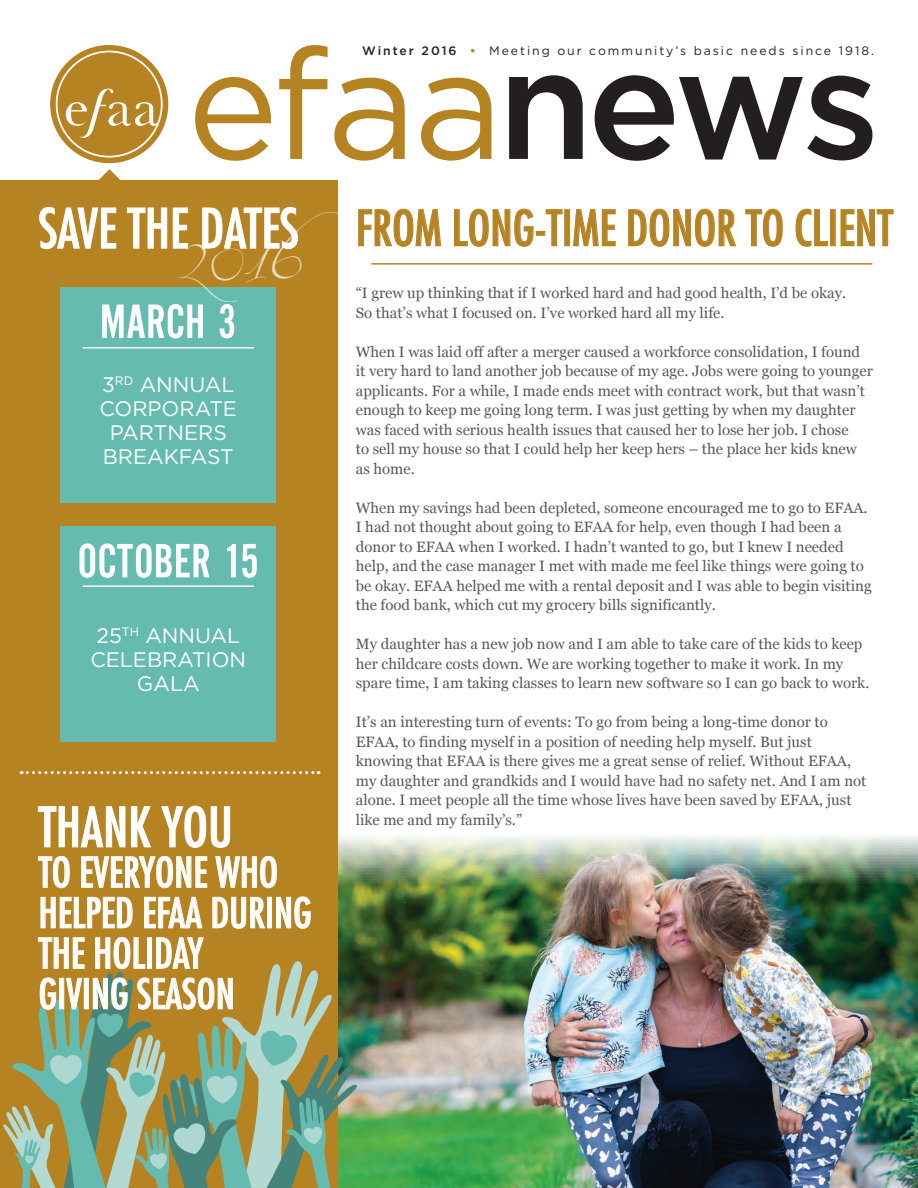
<style>
.page{position:relative;width:918px;height:1188px;background:#fff}
.page>*{position:absolute;margin:0;border:0;box-sizing:border-box;transform-origin:0 0}
.t1{font:155.1px "Gotham";color:#b68322}
.t2{font:condensed 53.25px "Futura Std";color:#fff}
.t3{font:50.1px "Alternate Gothic EFCEOP No Two";color:#fff}
.t4{font:condensed 47.85px "Futura Std";color:#b68322}
.t5{font:condensed 40.5px/40.5px "Futura Std";color:#fff}
.t6{font:39px "Beforethe Rain";color:#fff}
.t7{font:21px/24px "Gotham";color:#fff;text-align:center}
.t8{font:15px/19.5px "Georgia";color:#57585a}
.t9{font:12.3px "Gotham";letter-spacing:.16em;color:#231f20}
.s1{font-weight:500;color:#231f20}
.s2{font-weight:500}
.s3{font-weight:500;color:#b68322}
.s4{font-size:53.25px;color:#fff}
</style>
<div class="page">
<img style="left:338px;top:836px;width:580px;height:352px">
<svg style="left:98px;top:169px;width:23px;height:12px"></svg>
<svg style="left:50px;top:45px;width:118px;height:118px"></svg>
<div style="left:0;top:181px;width:338px;height:1007px;background:#b68322"></div>
<svg style="left:39px;top:207px;width:77px;height:42px"></svg>
<svg style="left:127px;top:207px;width:40px;height:42px"></svg>
<svg style="left:173px;top:207px;width:15px;height:42px"></svg>
<svg style="left:202px;top:207px;width:96px;height:42px"></svg>
<svg style="left:358px;top:209px;width:83px;height:38px"></svg>
<svg style="left:454px;top:209px;width:109px;height:38px"></svg>
<div style="left:565px;top:209px;width:5px;height:37px;border:1px solid #b68322"></div>
<svg style="left:573px;top:209px;width:43px;height:37px"></svg>
<svg style="left:628px;top:209px;width:108px;height:38px"></svg>
<svg style="left:745px;top:209px;width:38px;height:38px"></svg>
<svg style="left:796px;top:209px;width:32px;height:38px"></svg>
<div style="left:830px;top:209px;width:6px;height:37px;border:1px solid #b68322"></div>
<svg style="left:841px;top:209px;width:53px;height:37px"></svg>
<hr style="left:371px;top:263px;width:501px;height:2px;background:#b68322">
<svg style="left:21px;top:771px;width:298px;height:3px"></svg>
<div style="left:60px;top:287px;width:216px;height:216px;background:#66bbb0"></div>
<div style="left:60px;top:526px;width:216px;height:216px;background:#66bbb0"></div>
<hr style="left:83px;top:347px;width:171px;height:2px;background:#fff">
<hr style="left:83px;top:585px;width:171px;height:2px;background:#fff">
<svg style="left:38px;top:806px;width:113px;height:41px"></svg>
<svg style="left:161px;top:806px;width:69px;height:42px"></svg>
<svg style="left:38px;top:856px;width:32px;height:32px"></svg>
<svg style="left:81px;top:856px;width:126px;height:32px"></svg>
<svg style="left:215px;top:856px;width:62px;height:32px"></svg>
<svg style="left:40px;top:897px;width:93px;height:31px"></svg>
<svg style="left:144px;top:897px;width:59px;height:31px"></svg>
<svg style="left:212px;top:897px;width:53px;height:32px"></svg>
<div style="left:267px;top:897px;width:5px;height:31px;border:1px solid #fff"></div>
<svg style="left:276px;top:896px;width:35px;height:33px"></svg>
<svg style="left:3px;top:937px;width:356px;height:251px"></svg>
<h1 class="t1" style="left:187px;top:5px;width:695px">efaa<span class="s1">news</span></h1>
<p class="t9" style="left:362px;top:43px;width:513px"><span class="s2">Winter 2016</span> <span class="s3">•</span> Meeting our community’s basic needs since 1918.</p>
<h3 class="t4" style="left:39px;top:199px;width:856px"><span class="s4">SAVE THE DATES</span> FROM LONG-TIME DONOR TO CLIENT</h3>
<p class="t8" style="left:356px;top:284px;width:492px">“I grew up thinking that if I worked hard and had good health, I’d be okay.<br>So that’s what I focused on. I’ve worked hard all my life.</p>
<p class="t8" style="left:356px;top:342px;width:519px">When I was laid off after a merger caused a workforce consolidation, I found it very hard to land another job because of my age. Jobs were going to younger applicants. For a while, I made ends meet with contract work, but that wasn’t enough to keep me going long term. I was just getting by when my daughter was faced with serious health issues that caused her to lose her job. I chose<br>to sell my house so that I could help her keep hers – the place her kids knew as home.</p>
<p class="t8" style="left:356px;top:498px;width:517px">When my savings had been depleted, someone encouraged me to go to EFAA.<br>I had not thought about going to EFAA for help, even though I had been a donor to EFAA when I worked. I hadn’t wanted to go, but I knew I needed help, and the case manager I met with made me feel like things were going to be okay. EFAA helped me with a rental deposit and I was able to begin visiting the food bank, which cut my grocery bills significantly.</p>
<p class="t8" style="left:356px;top:635px;width:515px">My daughter has a new job now and I am able to take care of the kids to keep her childcare costs down. We are working together to make it work. In my spare time, I am taking classes to learn new software so I can go back to work.</p>
<p class="t8" style="left:356px;top:713px;width:512px">It’s an interesting turn of events: To go from being a long-time donor to EFAA, to finding myself in a position of needing help myself. But just knowing that EFAA is there gives me a great sense of relief. Without EFAA, my daughter and grandkids and I would have had no safety net. And I am not alone. I meet people all the time whose lives have been saved by EFAA, just like me and my family’s.”</p>
<h3 class="t6" style="left:179px;top:238px;width:164px">2016</h3>
<h3 class="t3" style="left:100px;top:296px;width:138px">MARCH 3</h3>
<h3 class="t7" style="left:100px;top:372px;width:139px">3<sup>RD</sup> ANNUAL<br>CORPORATE<br>PARTNERS<br>BREAKFAST</h3>
<h3 class="t3" style="left:77px;top:535px;width:183px">OCTOBER 15</h3>
<h3 class="t7" style="left:90px;top:623px;width:157px">25<sup>TH</sup> ANNUAL<br>CELEBRATION<br>GALA</h3>
<h2 class="t2" style="left:39px;top:795px;width:196px">THANK YOU</h2>
<h3 class="t5" style="left:39px;top:852px;width:275px">TO EVERYONE WHO<br>HELPED EFAA DURING<br>THE HOLIDAY<br>GIVING SEASON</h3>
</div>
